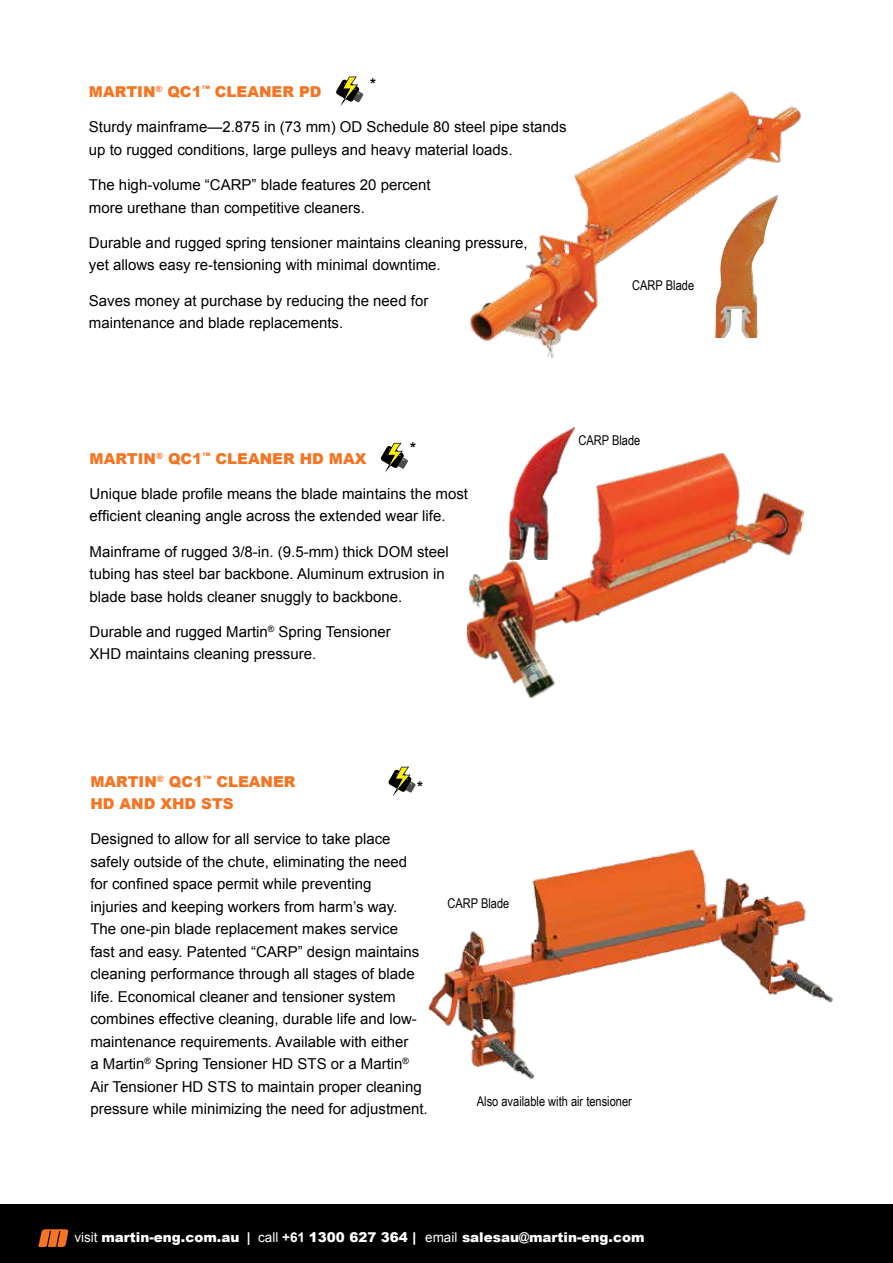
<style>
.page{position:relative;width:893px;height:1263px;background:#fff}
.page>*{position:absolute;margin:0;border:0;box-sizing:border-box;transform-origin:0 0}
.t1{font:15px/22.5px "Arial";color:#000}
.t2{font:900 15px/22.5px "Arial";color:#f47421}
.t3{font:700 15px "Arial";color:#000}
.t4{font:900 13.5px "Arial";color:#fff}
.t5{font:13.5px "Arial Narrow";color:#000}
.s1{font-weight:400}
.s2{font-weight:700}
</style>
<div class="page">
<div style="left:0;top:1204px;width:893px;height:59px;background:#000"></div>
<svg style="left:38px;top:1229px;width:30px;height:18px"></svg>
<img style="left:428px;top:849px;width:405px;height:231px">
<svg style="left:388px;top:767px;width:28px;height:30px"></svg>
<img style="left:467px;top:453px;width:337px;height:245px">
<img style="left:510px;top:428px;width:64px;height:132px">
<svg style="left:380px;top:443px;width:28px;height:30px"></svg>
<img style="left:470px;top:91px;width:331px;height:267px">
<img style="left:715px;top:195px;width:63px;height:143px">
<svg style="left:336px;top:77px;width:27px;height:29px"></svg>
<p class="t3" style="left:370px;top:74px;width:7px">*</p>
<p class="t2" style="left:89px;top:80px;width:234px">MARTIN<sup>®</sup> QC1<sup>™</sup> CLEANER PD</p>
<p class="t1" style="left:89px;top:116px;width:479px">Sturdy mainframe—2.875 in (73 mm) OD Schedule 80 steel pipe stands up to rugged conditions, large pulleys and heavy material loads.</p>
<p class="t1" style="left:89px;top:174px;width:343px">The high-volume “CARP” blade features 20 percent more urethane than competitive cleaners.</p>
<p class="t1" style="left:89px;top:231px;width:440px">Durable and rugged spring tensioner maintains cleaning pressure, yet allows easy re-tensioning with minimal downtime.</p>
<p class="t1" style="left:89px;top:289px;width:341px">Saves money at purchase by reducing the need for maintenance and blade replacements.</p>
<p class="t5" style="left:632px;top:275px;width:63px">CARP Blade</p>
<p class="t3" style="left:410px;top:438px;width:7px">*</p>
<p class="t2" style="left:90px;top:446px;width:278px">MARTIN<sup>®</sup> QC1<sup>™</sup> CLEANER HD MAX</p>
<p class="t1" style="left:89px;top:482px;width:380px">Unique blade profile means the blade maintains the most efficient cleaning angle across the extended wear life.</p>
<p class="t1" style="left:89px;top:540px;width:361px">Mainframe of rugged 3/8-in. (9.5-mm) thick DOM steel tubing has steel bar backbone. Aluminum extrusion in blade base holds cleaner snuggly to backbone.</p>
<p class="t1" style="left:89px;top:620px;width:303px">Durable and rugged Martin<sup>®</sup> Spring Tensioner<br>XHD maintains cleaning pressure.</p>
<p class="t5" style="left:578px;top:430px;width:63px">CARP Blade</p>
<p class="t2" style="left:90px;top:769px;width:207px">MARTIN<sup>®</sup> QC1<sup>™</sup> CLEANER<br>HD AND XHD STS</p>
<p class="t1" style="left:90px;top:828px;width:339px">Designed to allow for all service to take place safely outside of the chute, eliminating the need for confined space permit while preventing<br>injuries and keeping workers from harm’s way.<br>The one-pin blade replacement makes service<br>fast and easy. Patented “CARP” design maintains cleaning performance through all stages of blade life. Economical cleaner and tensioner system combines effective cleaning, durable life and low&shy;maintenance requirements. Available with either<br>a Martin<sup>®</sup> Spring Tensioner HD STS or a Martin<sup>® </sup>Air Tensioner HD STS to maintain proper cleaning pressure while minimizing the need for adjustment.</p>
<p class="t3" style="left:417px;top:777px;width:7px">*</p>
<p class="t5" style="left:447px;top:893px;width:63px">CARP Blade</p>
<p class="t5" style="left:477px;top:1091px;width:157px">Also available with air tensioner</p>
<p class="t4" style="left:74px;top:1227px;width:572px"><span class="s1">visit</span> martin-eng.com.au <span class="s2">|</span> <span class="s1">call</span> <span class="s2">+61</span> 1300 627 364 | <span class="s1">email</span> salesau@martin-eng.com</p>
</div>
